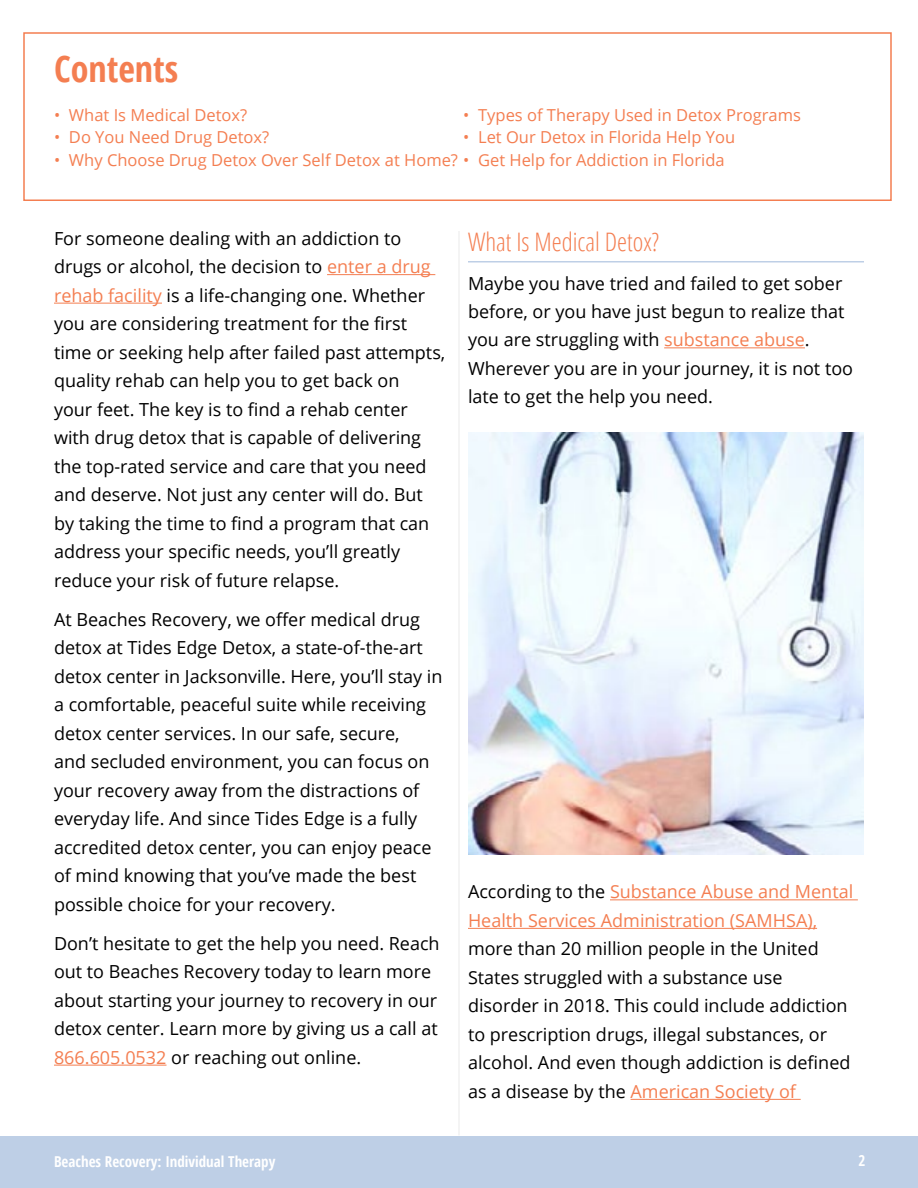
<style>
.page{position:relative;width:918px;height:1188px;background:#fff}
.page>*{position:absolute;margin:0;border:0;box-sizing:border-box;transform-origin:0 0}
.t1{font:700 36px "Open Sans Condensed";color:#f47e51}
.t2{font:300 condensed 25.5px "Open Sans";color:#f47e51}
.t3{font:18px/28.5px "Open Sans";color:#000}
.t4{font:18px/28.5px "Open Sans";color:#f47e51}
.t5{font:16.5px "Open Sans";color:#f47e51}
.t6{font:700 15px "Open Sans Condensed";color:#fff}
.s1{color:#f47e51}
.s2{color:#000}
</style>
<div class="page">
<div style="left:0;top:1136px;width:918px;height:52px;background:#becfe6"></div>
<div style="left:23px;top:32px;width:869px;height:169px;border:2px solid #f47e51"></div>
<hr style="left:458px;top:231px;width:2px;height:905px;background:#000">
<hr style="left:327px;top:274px;width:108px;height:1px;background:#f47e51">
<hr style="left:54px;top:303px;width:108px;height:1px;background:#f47e51">
<hr style="left:54px;top:1065px;width:112px;height:1px;background:#f47e51">
<hr style="left:664px;top:347px;width:141px;height:1px;background:#f47e51">
<hr style="left:610px;top:899px;width:248px;height:1px;background:#f47e51">
<hr style="left:468px;top:928px;width:349px;height:1px;background:#f47e51">
<hr style="left:631px;top:1099px;width:170px;height:1px;background:#f47e51">
<hr style="left:468px;top:261px;width:396px;height:1px;background:#becfe6">
<img style="left:468px;top:432px;width:396px;height:423px">
<h1 class="t1" style="left:54px;top:43px;width:126px">Contents</h1>
<p class="t5" style="left:54px;top:103px;width:195px">• What Is Medical Detox?</p>
<p class="t5" style="left:54px;top:126px;width:217px">• Do You Need Drug Detox?</p>
<p class="t5" style="left:54px;top:148px;width:672px">• Why Choose Drug Detox Over Self Detox at Home? • Get Help for Addiction in Florida</p>
<p class="t5" style="left:463px;top:103px;width:339px">• Types of Therapy Used in Detox Programs</p>
<p class="t5" style="left:463px;top:126px;width:274px">• Let Our Detox in Florida Help You</p>
<p class="t3" style="left:54px;top:224px;width:393px">For someone dealing with an addiction to drugs or alcohol, the decision to <span class="s1">enter a drug rehab facility</span> is a life-changing one. Whether you are considering treatment for the first time or seeking help after failed past attempts, quality rehab can help you to get back on<br>your feet. The key is to find a rehab center with drug detox that is capable of delivering the top-rated service and care that you need and deserve. Not just any center will do. But by taking the time to find a program that can address your specific needs, you’ll greatly reduce your risk of future relapse.</p>
<p class="t3" style="left:54px;top:604px;width:390px">At Beaches Recovery, we offer medical drug detox at Tides Edge Detox, a state-of-the-art detox center in Jacksonville. Here, you’ll stay in a comfortable, peaceful suite while receiving detox center services. In our safe, secure,<br>and secluded environment, you can focus on your recovery away from the distractions of everyday life. And since Tides Edge is a fully accredited detox center, you can enjoy peace of mind knowing that you’ve made the best possible choice for your recovery.</p>
<p class="t3" style="left:54px;top:928px;width:387px">Don’t hesitate to get the help you need. Reach out to Beaches Recovery today to learn more about starting your journey to recovery in our detox center. Learn more by giving us a call at <span class="s1">866.605.0532</span> or reaching out online.</p>
<h2 class="t2" style="left:468px;top:224px;width:193px">What Is Medical Detox?</h2>
<p class="t3" style="left:468px;top:268px;width:387px">Maybe you have tried and failed to get sober before, or you have just begun to realize that you are struggling with <span class="s1">substance abuse</span>.<br>Wherever you are in your journey, it is not too late to get the help you need.</p>
<p class="t4" style="left:468px;top:877px;width:387px"><span class="s2">According to the</span> Substance Abuse and Mental<br>Health Services Administration (SAMHSA),</p>
<p class="t3" style="left:468px;top:934px;width:384px">more than 20 million people in the United States struggled with a substance use disorder in 2018. This could include addiction to prescription drugs, illegal substances, or alcohol. And even though addiction is defined as a disease by the <span class="s1">American Society of</span></p>
<p class="t6" style="left:54px;top:1152px;width:223px">Beaches Recovery: Individual Therapy</p>
<p class="t6" style="left:859px;top:1150px;width:8px">2</p>
</div>
